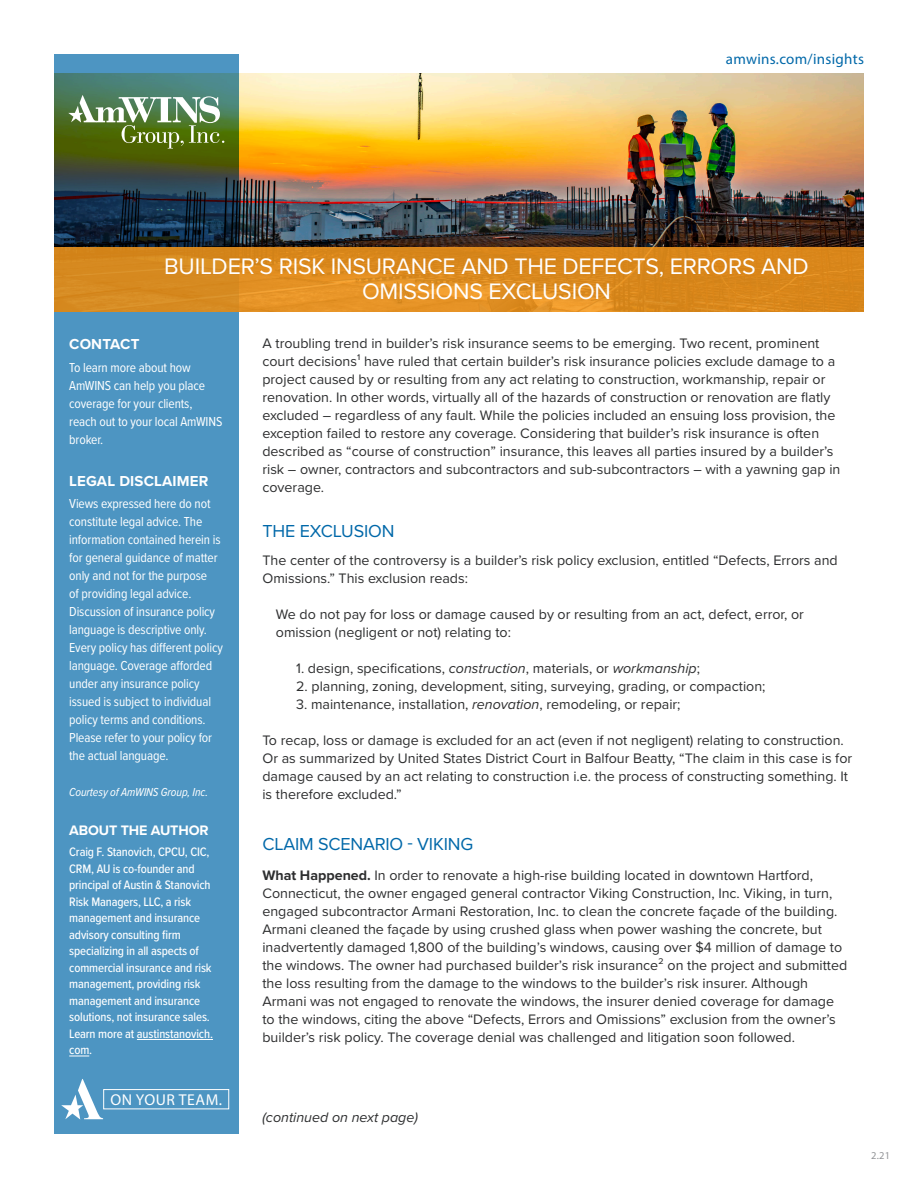
<style>
.page{position:relative;width:918px;height:1188px;background:#fff}
.page>*{position:absolute;margin:0;border:0;box-sizing:border-box;transform-origin:0 0}
.Specialty_Practice{font:23.25px/25.5px "Proxima Nova";letter-spacing:-.01em;color:#fff;text-align:center}
.Specialty_Practice-2{font:18px "Proxima Nova";letter-spacing:-.01em;color:#0068a9}
.Specialty_Practice-3{font:15.75px "Myriad Pro";letter-spacing:.04em;color:#fff}
.Specialty_Practice-4{font:700 15px "Proxima Nova";letter-spacing:.01em;color:#fff}
.Specialty_Practice-5{font:15px "Myriad Pro";letter-spacing:.02em;color:#0068a9}
.Specialty_Practice-6{font:14.25px/18px "Proxima Nova";color:#2d2e2f}
.Specialty_Practice-7{font:italic 14.25px "Proxima Nova";color:#2d2e2f}
.Specialty_Practice-8{font:700 14.25px "Proxima Nova";letter-spacing:-.01em;color:#fff}
.Specialty_Practice-9{font:13.5px/18px "Proxima Nova Cond";letter-spacing:-.01em;color:#fff}
.Specialty_Practice-10{font:500 12.75px/16.5px "Proxima Nova Cond";letter-spacing:-.01em;color:#fff}
.Specialty_Practice-11{font:italic 12px "Proxima Nova Cond";letter-spacing:-.01em;color:#fff}
.Specialty_Practice-12{font:10.5px "Myriad Pro";color:#939598}
.s1{font-style:italic}
.s2{font-weight:700}
</style>
<div class="page">
<img style="left:239px;top:74px;width:625px;height:173px">
<svg style="left:54px;top:54px;width:185px;height:1080px;background:#488ab1"></svg>
<svg style="left:68px;top:95px;width:156px;height:54px"></svg>
<div style="left:103px;top:1089px;width:126px;height:20px;border:1px solid #fff"></div>
<svg style="left:61px;top:1079px;width:42px;height:41px"></svg>
<hr style="left:137px;top:1039px;width:76px;height:1px;background:#fff">
<svg style="left:69px;top:1056px;width:20px;height:1px"></svg>
<svg style="left:54px;top:247px;width:810px;height:65px;background:#db8a1e"></svg>
<p class="Specialty_Practice-5" style="left:726px;top:50px;width:140px">amwins.com/insights</p>
<p class="Specialty_Practice" style="left:164px;top:252px;width:646px">BUILDER’S RISK INSURANCE AND THE DEFECTS, ERRORS AND<br>OMISSIONS EXCLUSION</p>
<p class="Specialty_Practice-4" style="left:69px;top:333px;width:72px">CONTACT</p>
<p class="Specialty_Practice-9" style="left:69px;top:357px;width:155px">To learn more about how<br>AmWINS can help you place coverage for your clients, reach out to your local AmWINS broker.</p>
<p class="Specialty_Practice-4" style="left:69px;top:469px;width:141px">LEGAL DISCLAIMER</p>
<p class="Specialty_Practice-9" style="left:69px;top:494px;width:155px">Views expressed here do not constitute legal advice. The information contained herein is for general guidance of matter only and not for the purpose<br>of providing legal advice.<br>Discussion of insurance policy language is descriptive only.<br>Every policy has different policy language. Coverage afforded under any insurance policy issued is subject to individual policy terms and conditions.<br>Please refer to your policy for the actual language.</p>
<p class="Specialty_Practice-11" style="left:69px;top:783px;width:140px">Courtesy of AmWINS Group, Inc.</p>
<p class="Specialty_Practice-8" style="left:69px;top:820px;width:141px">ABOUT THE AUTHOR</p>
<p class="Specialty_Practice-10" style="left:69px;top:843px;width:145px">Craig F. Stanovich, CPCU, CIC,<br>CRM, AU is co-founder and principal of Austin &amp; Stanovich<br>Risk Managers, LLC, a risk management and insurance advisory consulting firm specializing in all aspects of commercial insurance and risk management, providing risk management and insurance solutions, not insurance sales.<br>Learn more at austinstanovich. com.</p>
<p class="Specialty_Practice-3" style="left:110px;top:1090px;width:113px">ON YOUR TEAM.</p>
<p class="Specialty_Practice-6" style="left:262px;top:333px;width:579px">A troubling trend in builder’s risk insurance seems to be emerging. Two recent, prominent court decisions¹ have ruled that certain builder’s risk insurance policies exclude damage to a project caused by or resulting from any act relating to construction, workmanship, repair or renovation. In other words, virtually all of the hazards of construction or renovation are flatly excluded – regardless of any fault. While the policies included an ensuing loss provision, the exception failed to restore any coverage. Considering that builder’s risk insurance is often described as “course of construction” insurance, this leaves all parties insured by a builder’s risk – owner, contractors and subcontractors and sub-subcontractors – with a yawning gap in coverage.</p>
<p class="Specialty_Practice-2" style="left:262px;top:517px;width:134px">THE EXCLUSION</p>
<p class="Specialty_Practice-6" style="left:262px;top:551px;width:577px">The center of the controversy is a builder’s risk policy exclusion, entitled “Defects, Errors and<br>Omissions.” This exclusion reads:</p>
<p class="Specialty_Practice-6" style="left:276px;top:605px;width:529px">We do not pay for loss or damage caused by or resulting from an act, defect, error, or omission (negligent or not) relating to:</p>
<p class="Specialty_Practice-6" style="left:296px;top:659px;width:405px">1. design, specifications, <span class="s1">construction</span>, materials, or <span class="s1">workmanship</span>;</p>
<p class="Specialty_Practice-6" style="left:296px;top:677px;width:471px">2. planning, zoning, development, siting, surveying, grading, or compaction;</p>
<p class="Specialty_Practice-6" style="left:296px;top:695px;width:386px">3. maintenance, installation, <span class="s1">renovation</span>, remodeling, or repair;</p>
<p class="Specialty_Practice-6" style="left:262px;top:731px;width:591px">To recap, loss or damage is excluded for an act (even if not negligent) relating to construction.<br>Or as summarized by United States District Court in Balfour Beatty, “The claim in this case is for damage caused by an act relating to construction i.e. the process of constructing something. It is therefore excluded.”</p>
<p class="Specialty_Practice-2" style="left:262px;top:831px;width:212px">CLAIM SCENARIO - VIKING</p>
<p class="Specialty_Practice-6" style="left:262px;top:866px;width:586px"><span class="s2">What Happened.</span> In order to renovate a high-rise building located in downtown Hartford, Connecticut, the owner engaged general contractor Viking Construction, Inc. Viking, in turn, engaged subcontractor Armani Restoration, Inc. to clean the concrete façade of the building.<br>Armani cleaned the façade by using crushed glass when power washing the concrete, but inadvertently damaged 1,800 of the building’s windows, causing over $4 million of damage to the windows. The owner had purchased builder’s risk insurance² on the project and submitted the loss resulting from the damage to the windows to the builder’s risk insurer. Although Armani was not engaged to renovate the windows, the insurer denied coverage for damage to the windows, citing the above “Defects, Errors and Omissions” exclusion from the owner’s builder’s risk policy. The coverage denial was challenged and litigation soon followed.</p>
<p class="Specialty_Practice-7" style="left:262px;top:1106px;width:157px">(continued on next page)</p>
<p class="Specialty_Practice-12" style="left:871px;top:1149px;width:20px">2.21</p>
</div>
